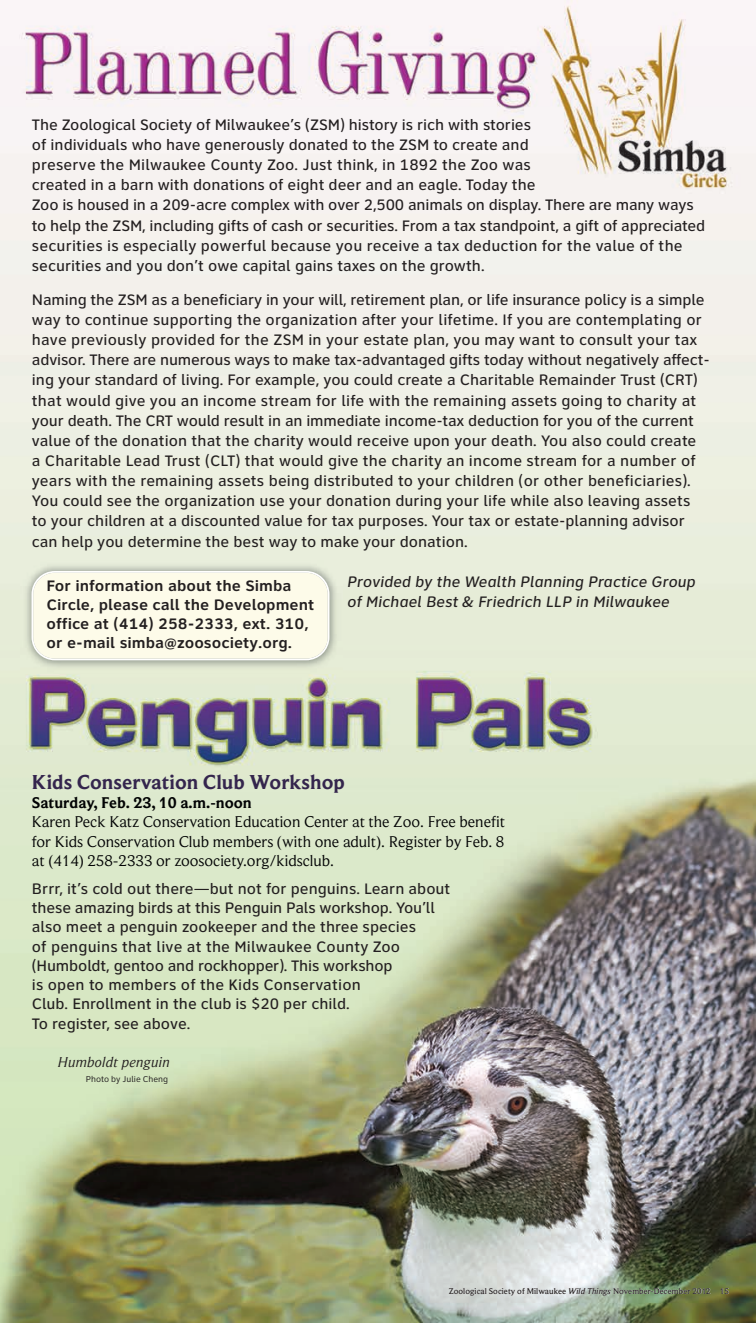
<style>
.page{position:relative;width:756px;height:1323px;background:#fff}
.page>*{position:absolute;margin:0;border:0;box-sizing:border-box;transform-origin:0 0}
.t1{font:700 21px "Beaufort Pro";color:#34254d}
.t2{font:16.1px/19.2px "Beaufort Pro";color:#010203;text-align:justify}
.t3{font:700 16.1px "Beaufort Pro";color:#010203}
.t4{font:500 15.75px/20.1px "Clearview ADA";color:#231f20}
.t5{font:700 15.75px/19.2px "Clearview ADA";color:#231f20}
.t6{font:italic 500 15.75px/20.1px "Clearview ADA";color:#231f20}
.t7{font:italic 14.88px "Beaufort Pro";letter-spacing:.015em;color:#231f20}
.t8{font:500 8.75px "Beaufort Pro";color:#231f20}
.t9{font:8.75px "Clearview ADA";color:#231f20}
.s1{font-family:"Beaufort Pro"}
.s2{font-style:italic}
</style>
<div class="page">
<img style="left:0;top:0;width:756px;height:1323px">
<img style="left:21px;top:560px;width:322px;height:114px">
<svg style="left:32px;top:571px;width:298px;height:89px;background:#fbf9e8"></svg>
<p class="t4" style="left:32px;top:116px;width:675px">The Zoological Society of Milwaukee’s (ZSM) history is rich with stories<br>of individuals who have generously donated to the ZSM to create and<br>preserve the Milwaukee County Zoo. Just think, in 1892 the Zoo was<br>created in a barn with donations of eight deer and an eagle. Today the<br>Zoo is housed in a 209-acre complex with over 2,500 animals on display. There are many ways to help the ZSM, including gifts of cash or securities. From a tax standpoint, a gift of appreciated securities is especially powerful because you receive a tax deduction for the value of the securities and you don’t owe capital gains taxes on the growth.</p>
<p class="t4" style="left:32px;top:292px;width:679px">Naming the ZSM as a beneficiary in your will, retirement plan, or life insurance policy is a simple way to continue supporting the organization after your lifetime. If you are contemplating or have previously provided for the ZSM in your estate plan, you may want to consult your tax advisor. There are numerous ways to make tax-advantaged gifts today without negatively affect&shy;ing your standard of living. For example, you could create a Charitable Remainder Trust (CRT) that would give you an income stream for life with the remaining assets going to charity at your death. The CRT would result in an immediate income-tax deduction for you of the current value of the donation that the charity would receive upon your death. You also could create<br>a Charitable Lead Trust (CLT) that would give the charity an income stream for a number of years with the remaining assets being distributed to your children (or other beneficiaries).<br>You could see the organization use your donation during your life while also leaving assets<br>to your children at a discounted value for tax purposes. Your tax or estate-planning advisor can help you determine the best way to make your donation.</p>
<p class="t6" style="left:347px;top:573px;width:350px">Provided by the Wealth Planning Practice Group of Michael Best <span class="s1">&amp;</span> Friedrich LLP in Milwaukee</p>
<p class="t5" style="left:47px;top:578px;width:270px">For information about the Simba Circle, please call the Development office at (414) 258-2333, ext. 310, or e-mail simba@zoosociety.org.</p>
<h1 class="t1" style="left:32px;top:775px;width:315px">Kids Conservation Club Workshop</h1>
<p class="t3" style="left:32px;top:797px;width:221px">Saturday, Feb. 23, 10 a.m.-noon</p>
<p class="t2" style="left:32px;top:814px;width:475px">Karen Peck Katz Conservation Education Center at the Zoo. Free benefit for Kids Conservation Club members (with one adult). Register by Feb. 8 at (414) 258-2333 or zoosociety.org/kidsclub.</p>
<p class="t4" style="left:32px;top:881px;width:420px;line-height:19.2px">Brrr, it’s cold out there—but not for penguins. Learn about these amazing birds at this Penguin Pals workshop. You’ll also meet a penguin zookeeper and the three species<br>of penguins that live at the Milwaukee County Zoo (Humboldt, gentoo and rockhopper). This workshop<br>is open to members of the Kids Conservation<br>Club. Enrollment in the club is $20 per child.<br>To register, see above.</p>
<p class="t7" style="left:58px;top:1057px;width:114px">Humboldt penguin</p>
<p class="t9" style="left:86px;top:1076px;width:84px">Photo by Julie Cheng</p>
<p class="t8" style="left:449px;top:1288px;width:282px">Zoological Society of Milwaukee <span class="s2">Wild Things</span> November-December 2012 15</p>
</div>
